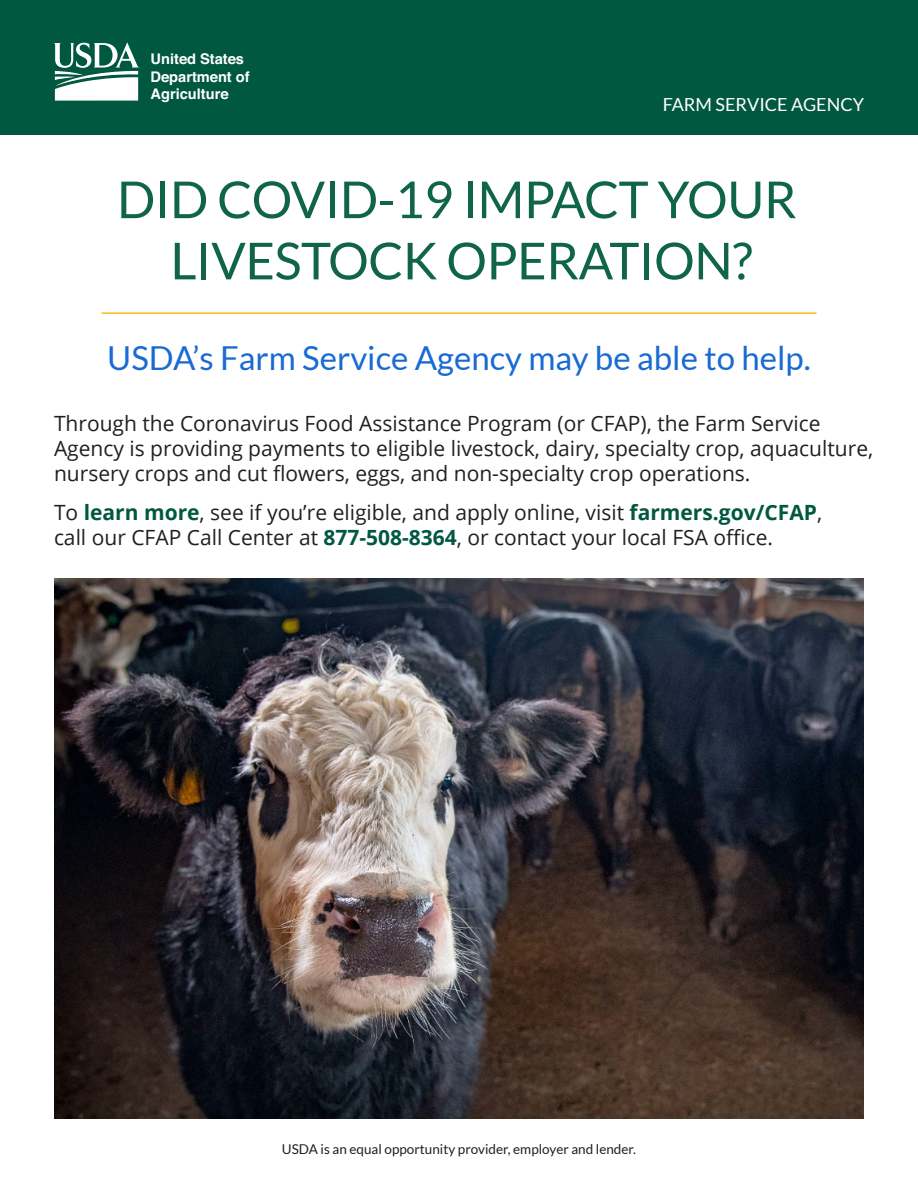
<style>
.page{position:relative;width:918px;height:1188px;background:#fff}
.page>*{position:absolute;margin:0;border:0;box-sizing:border-box;transform-origin:0 0}
.Subheader_1{font:51px "Lato";letter-spacing:-.01em;color:#0f6546}
.Subheader_1-2{font:33px "Lato";color:#1a6ad3}
.Body_Style{font:21px/25.2px "Open Sans";color:#231f20}
.Subheader_1-3{font:18px "Lato";color:#fff}
.t1{font:700 14.7px/17.5px "Helvetica";color:#fff}
.Subheader_1-4{font:13.5px "Lato";color:#231f20}
.s1{font-weight:700;color:#005840}
</style>
<div class="page">
<div style="left:0;top:0;width:918px;height:135px;background:#005840"></div>
<svg style="left:54px;top:42px;width:85px;height:59px"></svg>
<hr style="left:102px;top:312px;width:714px;height:2px;background:#f6be16">
<img style="left:54px;top:579px;width:810px;height:540px">
<p class="t1" style="left:151px;top:50px;width:101px">United States<br>Department of<br>Agriculture</p>
<p class="Subheader_1-3" style="left:663px;top:95px;width:203px">FARM SERVICE AGENCY</p>
<p class="Subheader_1" style="left:117px;top:171px;width:681px">DID COVID-19 IMPACT YOUR</p>
<p class="Subheader_1" style="left:170px;top:233px;width:584px">LIVESTOCK OPERATION?</p>
<p class="Subheader_1-2" style="left:107px;top:339px;width:705px">USDA’s Farm Service Agency may be able to help.</p>
<p class="Body_Style" style="left:54px;top:410px;width:821px">Through the Coronavirus Food Assistance Program (or CFAP), the Farm Service<br>Agency is providing payments to eligible livestock, dairy, specialty crop, aquaculture, nursery crops and cut flowers, eggs, and non-specialty crop operations.</p>
<p class="Body_Style" style="left:54px;top:499px;width:770px">To <span class="s1">learn more</span>, see if you’re eligible, and apply online, visit <span class="s1">farmers.gov/CFAP</span>, call our CFAP Call Center at <span class="s1">877-508-8364</span>, or contact your local FSA office.</p>
<p class="Subheader_1-4" style="left:282px;top:1141px;width:356px">USDA is an equal opportunity provider, employer and lender.</p>
</div>
